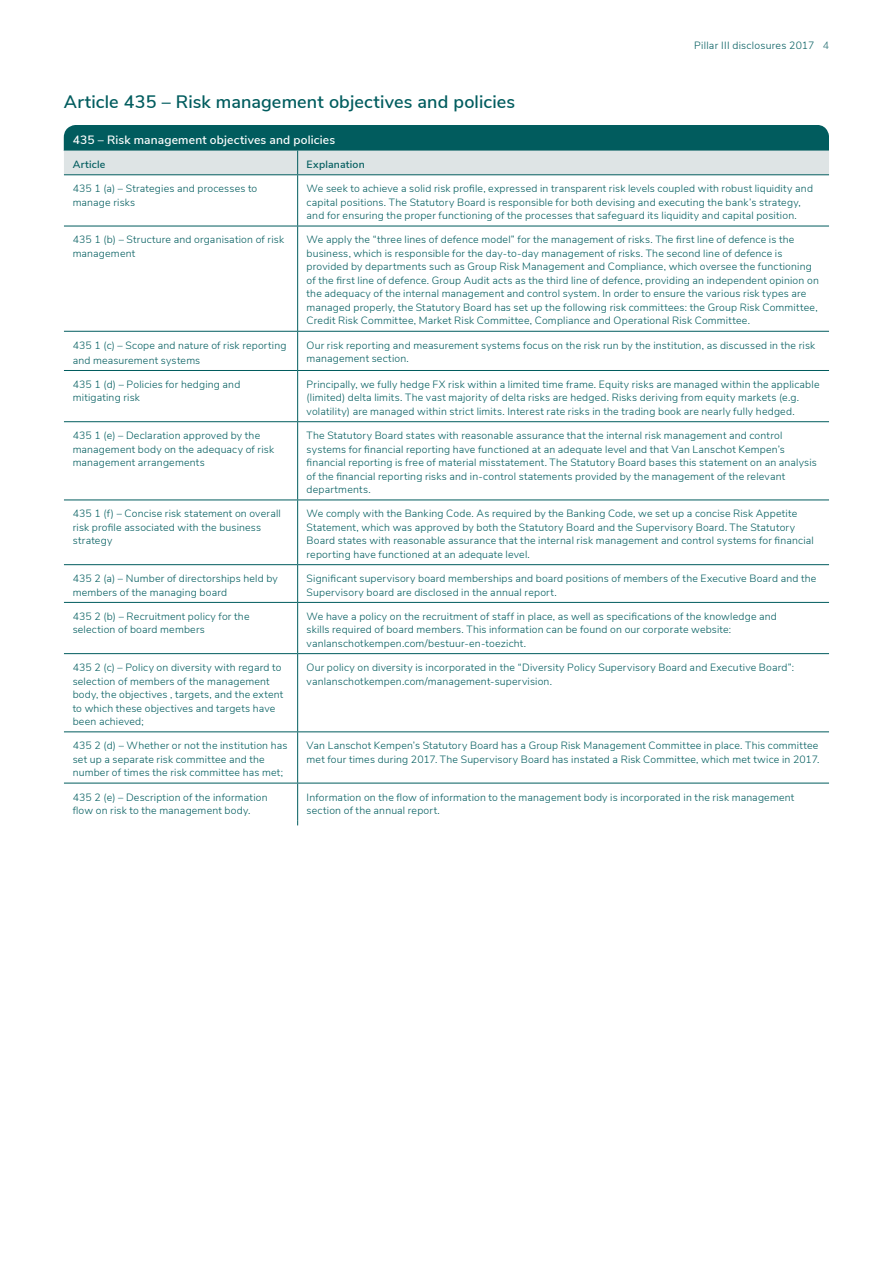
<style>
.page{position:relative;width:893px;height:1263px;background:#fff}
.page>*{position:absolute;margin:0;border:0;box-sizing:border-box;transform-origin:0 0}
.t1{font:600 18px "Nunito Sans";letter-spacing:.005em;color:#015c5e}
.t2{font:600 12px "Nunito Sans";letter-spacing:.015em;color:#fff}
.t3{font:300 10.5px/13.5px "Nunito Sans";letter-spacing:.02em;color:#015c5e}
.t4{font:600 10.5px "Nunito Sans";letter-spacing:.02em;color:#015c5e}
.s1{color:#286f73}
</style>
<div class="page">
<div style="left:64px;top:125px;width:765px;height:26px;background:#015c5e"></div>
<svg style="left:298px;top:175px;width:531px;height:650px"></svg>
<div style="left:64px;top:151px;width:765px;height:23px;background:#dee4e5"></div>
<hr style="left:297px;top:175px;width:1px;height:51px;background:#015c5e">
<hr style="left:297px;top:226px;width:1px;height:105px;background:#015c5e">
<hr style="left:297px;top:332px;width:1px;height:38px;background:#015c5e">
<hr style="left:297px;top:371px;width:1px;height:50px;background:#015c5e">
<hr style="left:297px;top:422px;width:1px;height:78px;background:#015c5e">
<hr style="left:297px;top:500px;width:1px;height:64px;background:#015c5e">
<hr style="left:297px;top:565px;width:1px;height:37px;background:#015c5e">
<hr style="left:297px;top:603px;width:1px;height:50px;background:#015c5e">
<hr style="left:297px;top:654px;width:1px;height:77px;background:#015c5e">
<hr style="left:297px;top:732px;width:1px;height:51px;background:#015c5e">
<hr style="left:297px;top:783px;width:1px;height:38px;background:#015c5e">
<hr style="left:64px;top:174px;width:234px;height:1px;background:#015c5e">
<hr style="left:298px;top:174px;width:531px;height:1px;background:#015c5e">
<hr style="left:64px;top:226px;width:234px;height:1px;background:#015c5e">
<hr style="left:298px;top:226px;width:531px;height:1px;background:#015c5e">
<hr style="left:64px;top:331px;width:234px;height:1px;background:#015c5e">
<hr style="left:298px;top:331px;width:531px;height:1px;background:#015c5e">
<hr style="left:64px;top:370px;width:234px;height:1px;background:#015c5e">
<hr style="left:298px;top:370px;width:531px;height:1px;background:#015c5e">
<hr style="left:64px;top:421px;width:234px;height:1px;background:#015c5e">
<hr style="left:298px;top:421px;width:531px;height:1px;background:#015c5e">
<hr style="left:64px;top:500px;width:234px;height:1px;background:#015c5e">
<hr style="left:298px;top:500px;width:531px;height:1px;background:#015c5e">
<hr style="left:64px;top:564px;width:234px;height:1px;background:#015c5e">
<hr style="left:298px;top:564px;width:531px;height:1px;background:#015c5e">
<hr style="left:64px;top:602px;width:234px;height:1px;background:#015c5e">
<hr style="left:298px;top:602px;width:531px;height:1px;background:#015c5e">
<hr style="left:64px;top:653px;width:234px;height:1px;background:#015c5e">
<hr style="left:298px;top:653px;width:531px;height:1px;background:#015c5e">
<hr style="left:64px;top:731px;width:234px;height:1px;background:#015c5e">
<hr style="left:298px;top:731px;width:531px;height:1px;background:#015c5e">
<hr style="left:64px;top:783px;width:234px;height:1px;background:#015c5e">
<hr style="left:298px;top:783px;width:531px;height:1px;background:#015c5e">
<p class="t3" style="left:694px;top:38px;width:136px">Pillar III disclosures 2017 <span class="s1">4</span></p>
<h1 class="t1" style="left:64px;top:89px;width:453px">Article 435 – Risk management objectives and policies</h1>
<p class="t2" style="left:73px;top:131px;width:264px">435 – Risk management objectives and policies</p>
<p class="t4" style="left:73px;top:157px;width:34px">Article</p>
<p class="t4" style="left:307px;top:157px;width:60px">Explanation</p>
<p class="t3" style="left:73px;top:181px;width:186px">435 1 (a) – Strategies and processes to manage risks</p>
<p class="t3" style="left:307px;top:181px;width:508px">We seek to achieve a solid risk profile, expressed in transparent risk levels coupled with robust liquidity and capital positions. The Statutory Board is responsible for both devising and executing the bank’s strategy, and for ensuring the proper functioning of the processes that safeguard its liquidity and capital position.</p>
<p class="t3" style="left:73px;top:232px;width:213px">435 1 (b) – Structure and organisation of risk management</p>
<p class="t3" style="left:307px;top:232px;width:514px">We apply the “three lines of defence model” for the management of risks. The first line of defence is the business, which is responsible for the day-to-day management of risks. The second line of defence is provided by departments such as Group Risk Management and Compliance, which oversee the functioning of the first line of defence. Group Audit acts as the third line of defence, providing an independent opinion on the adequacy of the internal management and control system. In order to ensure the various risk types are managed properly, the Statutory Board has set up the following risk committees: the Group Risk Committee, Credit Risk Committee, Market Risk Committee, Compliance and Operational Risk Committee.</p>
<p class="t3" style="left:73px;top:337px;width:215px;line-height:15px">435 1 (c) – Scope and nature of risk reporting and measurement systems</p>
<p class="t3" style="left:307px;top:338px;width:510px">Our risk reporting and measurement systems focus on the risk run by the institution, as discussed in the risk management section.</p>
<p class="t3" style="left:73px;top:377px;width:169px">435 1 (d) – Policies for hedging and mitigating risk</p>
<p class="t3" style="left:307px;top:377px;width:514px">Principally, we fully hedge FX risk within a limited time frame. Equity risks are managed within the applicable (limited) delta limits. The vast majority of delta risks are hedged. Risks deriving from equity markets (e.g. volatility) are managed within strict limits. Interest rate risks in the trading book are nearly fully hedged.</p>
<p class="t3" style="left:73px;top:428px;width:203px">435 1 (e) – Declaration approved by the management body on the adequacy of risk management arrangements</p>
<p class="t3" style="left:307px;top:428px;width:512px">The Statutory Board states with reasonable assurance that the internal risk management and control systems for financial reporting have functioned at an adequate level and that Van Lanschot Kempen’s financial reporting is free of material misstatement. The Statutory Board bases this statement on an analysis of the financial reporting risks and in-control statements provided by the management of the relevant departments.</p>
<p class="t3" style="left:73px;top:506px;width:210px">435 1 (f) – Concise risk statement on overall risk profile associated with the business strategy</p>
<p class="t3" style="left:307px;top:506px;width:509px">We comply with the Banking Code. As required by the Banking Code, we set up a concise Risk Appetite Statement, which was approved by both the Statutory Board and the Supervisory Board. The Statutory Board states with reasonable assurance that the internal risk management and control systems for financial reporting have functioned at an adequate level.</p>
<p class="t3" style="left:73px;top:571px;width:207px">435 2 (a) – Number of directorships held by members of the managing board</p>
<p class="t3" style="left:307px;top:571px;width:511px">Significant supervisory board memberships and board positions of members of the Executive Board and the<br>Supervisory board are disclosed in the annual report.</p>
<p class="t3" style="left:73px;top:609px;width:178px">435 2 (b) – Recruitment policy for the selection of board members</p>
<p class="t3" style="left:307px;top:609px;width:472px">We have a policy on the recruitment of staff in place, as well as specifications of the knowledge and skills required of board members. This information can be found on our corporate website: vanlanschotkempen.com/bestuur-en-toezicht.</p>
<p class="t3" style="left:73px;top:660px;width:212px">435 2 (c) – Policy on diversity with regard to selection of members of the management body, the objectives , targets, and the extent to which these objectives and targets have been achieved;</p>
<p class="t3" style="left:307px;top:660px;width:489px">Our policy on diversity is incorporated in the “Diversity Policy Supervisory Board and Executive Board”: vanlanschotkempen.com/management-supervision.</p>
<p class="t3" style="left:73px;top:738px;width:216px">435 2 (d) – Whether or not the institution has set up a separate risk committee and the number of times the risk committee has met;</p>
<p class="t3" style="left:307px;top:738px;width:514px">Van Lanschot Kempen’s Statutory Board has a Group Risk Management Committee in place. This committee met four times during 2017. The Supervisory Board has instated a Risk Committee, which met twice in 2017.</p>
<p class="t3" style="left:73px;top:789px;width:196px">435 2 (e) – Description of the information flow on risk to the management body.</p>
<p class="t3" style="left:307px;top:789px;width:489px">Information on the flow of information to the management body is incorporated in the risk management section of the annual report.</p>
</div>
